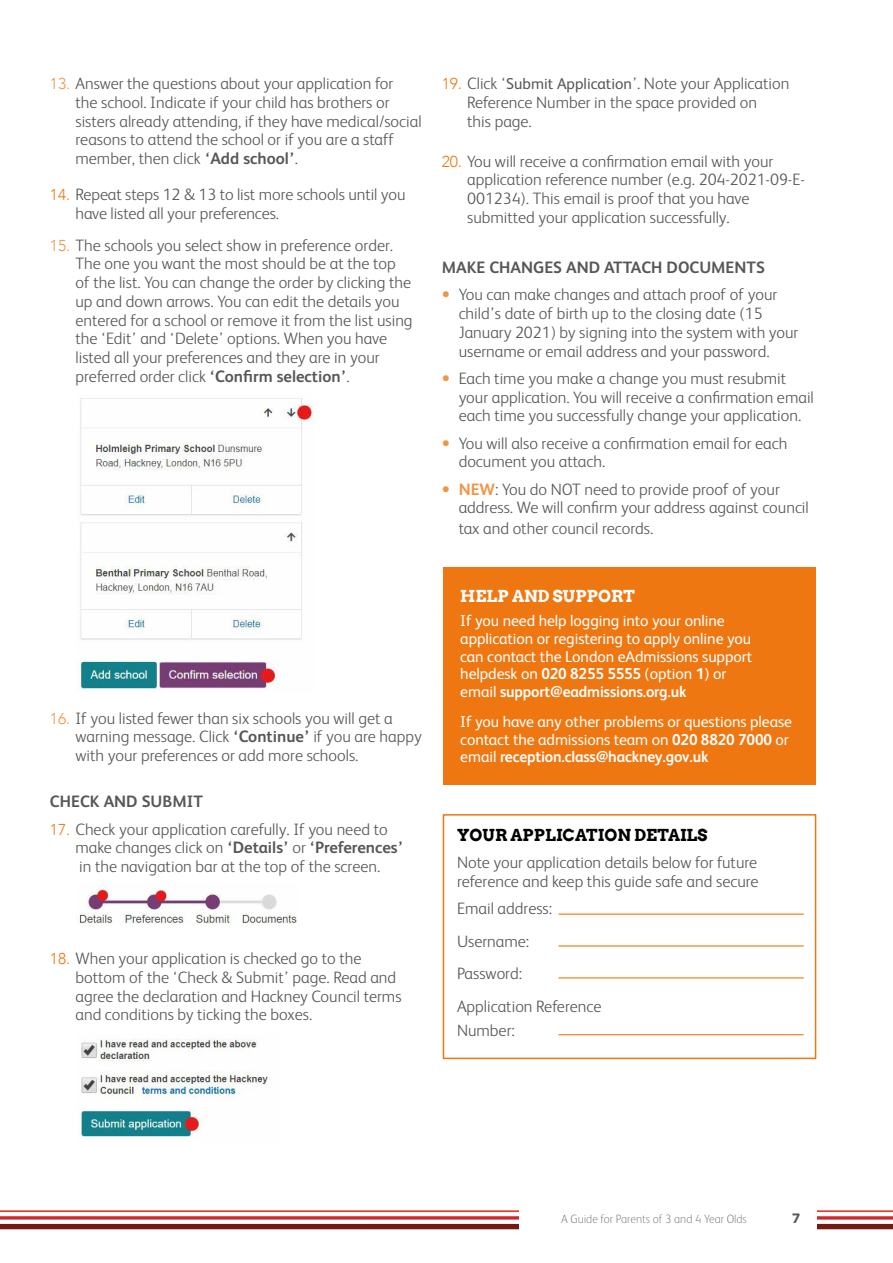
<style>
.page{position:relative;width:893px;height:1263px;background:#fff}
.page>*{position:absolute;margin:0;border:0;box-sizing:border-box;transform-origin:0 0}
.t1{font:300 16.5px/18.8px "FS Albert";color:#575756}
.t2{font:700 16.5px "FS Albert";color:#575756}
.t3{font:700 16.5px "Arvo";color:#000}
.t4{font:700 16.5px "Arvo";color:#fff}
.t5{font:15.75px/17.7px "FS Albert";letter-spacing:-.005em;color:#fff}
.t6{font:900 13.5px "Avenir";color:#575756}
.t7{font:100 12px "FS Albert";color:#575756}
.s1{font-family:"Avenir";font-size:15.75px;color:#f39444}
.s2{font-weight:700}
.s3{font-family:"Avenir";font-size:15.75px;color:#e71}
.s4{font-weight:400;font-size:15.75px}
.s5{font-family:"Avenir";color:#f39444}
.s6{font-weight:700;color:#f39444}
</style>
<div class="page">
<div style="left:443px;top:567px;width:372px;height:217px;background:#e71"></div>
<hr style="left:558px;top:1034px;width:246px;height:1px;background:#e71">
<hr style="left:558px;top:977px;width:246px;height:1px;background:#e71">
<hr style="left:558px;top:945px;width:246px;height:1px;background:#e71">
<hr style="left:558px;top:913px;width:246px;height:2px;background:#e71">
<div style="left:443px;top:814px;width:373px;height:245px;border:2px solid #e71"></div>
<img style="left:77px;top:398px;width:236px;height:292px">
<img style="left:79px;top:887px;width:218px;height:38px">
<img style="left:81px;top:1035px;width:188px;height:102px">
<svg style="left:0;top:1210px;width:893px;height:20px"></svg>
<div style="left:746px;top:1195px;width:70px;height:42px;background:#fff"></div>
<div style="left:519px;top:1197px;width:228px;height:42px;background:#fff"></div>
<p class="t1" style="left:75px;top:73px;width:348px;text-indent:-26px"><span class="s1">13.</span> Answer the questions about your application for<br>the school. Indicate if your child has brothers or sisters already attending, if they have medical/social reasons to attend the school or if you are a staff member, then click <span class="s2">‘Add school’</span>.</p>
<p class="t1" style="left:75px;top:184px;width:332px;text-indent:-26px"><span class="s3">14.</span> Repeat steps 12 &amp; 13 to list more schools until you have listed all your preferences.</p>
<p class="t1" style="left:75px;top:235px;width:339px;text-indent:-26px"><span class="s1">15.</span> The schools you select show in preference order.<br>The one you want the most should be at the top of the list. You can change the order by clicking the up and down arrows. You can edit the details you entered for a school or remove it from the list using the ‘Edit’ and ‘Delete’ options. When you have listed all your preferences and they are in your preferred order click <span class="s2">‘Confrm selection’</span>.</p>
<p class="t1" style="left:467px;top:73px;width:324px;text-indent:-26px"><span class="s3">19.</span> Click ‘<span class="s4">Submit Application</span>’. Note your Application<br>Reference Number in the space provided on<br>this page.</p>
<p class="t1" style="left:467px;top:151px;width:339px;text-indent:-26px"><span class="s3">20.</span> You will receive a confrmation email with your application reference number (e.g. 204-2021-09-E-001234). This email is proof that you have submitted your application successfully.</p>
<p class="t2" style="left:442px;top:256px;width:325px">MAKE CHANGES AND ATTACH DOCUMENTS</p>
<p class="t1" style="left:459px;top:284px;width:341px;text-indent:-17px"><span class="s5">•</span> You can make changes and attach proof of your child’s date of birth up to the closing date (15<br>January 2021) by signing into the system with your username or email address and your password.</p>
<p class="t1" style="left:459px;top:368px;width:357px;text-indent:-17px"><span class="s5">•</span> Each time you make a change you must resubmit your application. You will receive a confrmation email each time you successfully change your application.</p>
<p class="t1" style="left:459px;top:433px;width:330px;text-indent:-17px"><span class="s5">•</span> You will also receive a confrmation email for each document you attach.</p>
<p class="t1" style="left:459px;top:479px;width:352px;text-indent:-17px"><span class="s5">•</span> <span class="s6">NEW</span>: You do NOT need to provide proof of your address. We will confrm your address against council</p>
<p class="t1" style="left:459px;top:518px;width:196px">tax and other council records.</p>
<p class="t1" style="left:75px;top:708px;width:348px;text-indent:-26px"><span class="s1">16.</span> If you listed fewer than six schools you will get a warning message. Click <span class="s2">‘Continue’</span> if you are happy with your preferences or add more schools.</p>
<p class="t2" style="left:50px;top:790px;width:154px">CHECK AND SUBMIT</p>
<p class="t1" style="left:75px;top:819px;width:329px;text-indent:-26px"><span class="s3">17.</span> Check your application carefully. If you need to make changes click on <span class="s2">‘Details’</span> or <span class="s2">‘Preferences’ </span>in the navigation bar at the top of the screen.</p>
<p class="t1" style="left:75px;top:948px;width:328px;text-indent:-26px"><span class="s3">18.</span> When your application is checked go to the bottom of the ‘Check &amp; Submit’ page. Read and agree the declaration and Hackney Council terms and conditions by ticking the boxes.</p>
<h4 class="t4" style="left:460px;top:585px;width:176px">HELP AND SUPPORT</h4>
<p class="t5" style="left:460px;top:611px;width:293px">If you need help logging into your online application or registering to apply online you can contact the London eAdmissions support helpdesk on <span class="s2">020 8255 5555</span> (option <span class="s2">1</span>) or email <span class="s2">support@eadmissions.org.uk</span></p>
<p class="t5" style="left:460px;top:712px;width:333px">If you have any other problems or questions please contact the admissions team on <span class="s2">020 8820 7000</span> or email <span class="s2">reception.class@hackney.gov.uk</span></p>
<h4 class="t3" style="left:457px;top:825px;width:252px">YOUR APPLICATION DETAILS</h4>
<p class="t1" style="left:457px;top:852px;width:303px">Note your application details below for future reference and keep this guide safe and secure</p>
<p class="t1" style="left:457px;top:892px;width:146px;line-height:32.5px">Email address:<br>Username:<br>Password:<br>Application Reference</p>
<p class="t1" style="left:457px;top:1020px;width:59px">Number:</p>
<p class="t7" style="left:561px;top:1211px;width:187px">A Guide for Parents of 3 and 4 Year Olds</p>
<p class="t6" style="left:792px;top:1207px;width:9px">7</p>
</div>
